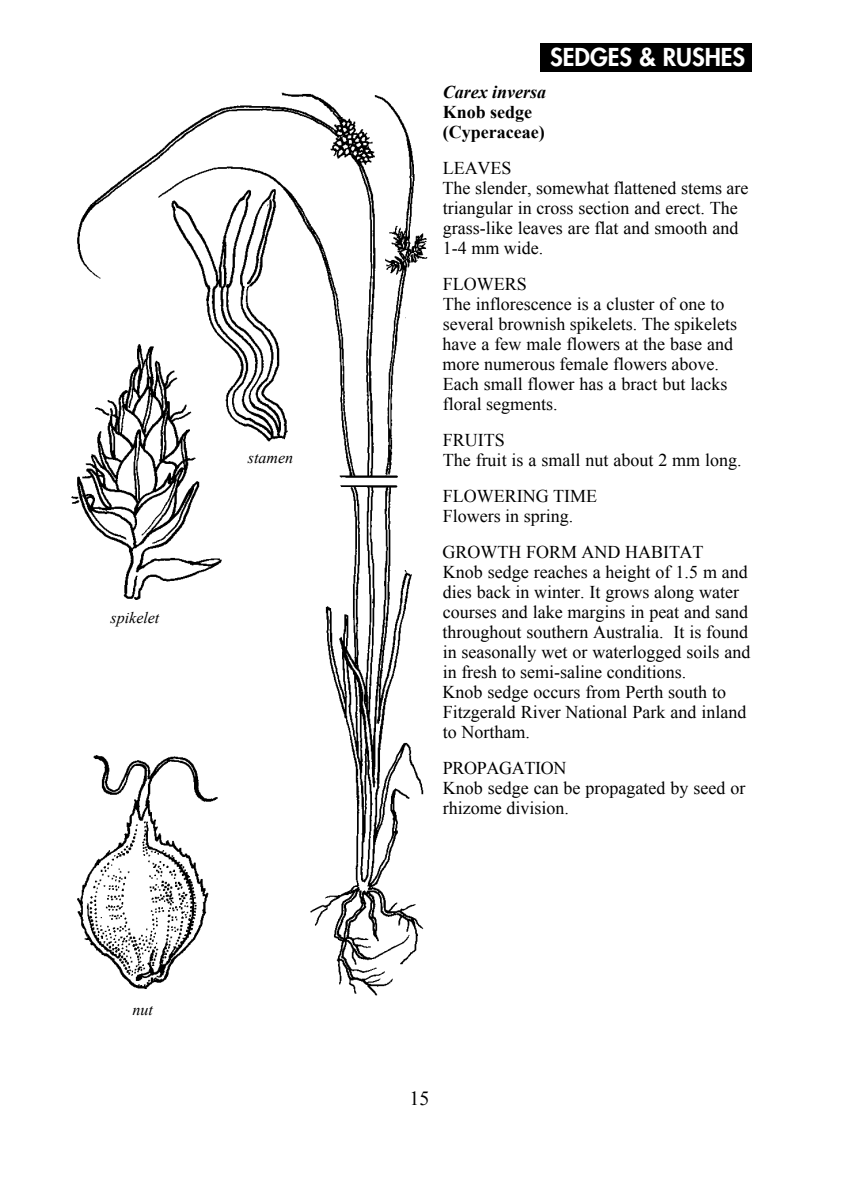
<style>
.page{position:relative;width:842px;height:1190px;background:#fff}
.page>*{position:absolute;margin:0;border:0;box-sizing:border-box;transform-origin:0 0}
.t1{font:800 24px "Futura";color:#fff}
.t2{font:20px "Times New Roman";color:#000}
.t3{font:18px/20px "Times New Roman";color:#000}
.t4{font:700 18px/20px "Times New Roman";color:#000}
.t5{font:italic 700 18px "Times New Roman";color:#000}
.t6{font:italic 16px "Times New Roman";color:#000}
</style>
<div class="page">
<div style="left:540px;top:44px;width:212px;height:28px;background:#000"></div>
<img style="left:71px;top:92px;width:357px;height:904px">
<p class="t6" style="left:111px;top:608px;width:50px">spikelet</p>
<p class="t6" style="left:248px;top:448px;width:47px">stamen</p>
<p class="t6" style="left:133px;top:1001px;width:22px">nut</p>
<h1 class="t1" style="left:550px;top:46px;width:196px">SEDGES &amp; RUSHES</h1>
<p class="t5" style="left:443px;top:82px;width:105px">Carex inversa</p>
<p class="t4" style="left:443px;top:102px;width:103px">Knob sedge (Cyperaceae)</p>
<p class="t3" style="left:443px;top:158px;width:307px">LEAVES<br>The slender, somewhat flattened stems are triangular in cross section and erect. The grass-like leaves are flat and smooth and<br>1-4 mm wide.</p>
<p class="t3" style="left:443px;top:274px;width:296px">FLOWERS<br>The inflorescence is a cluster of one to several brownish spikelets. The spikelets have a few male flowers at the base and more numerous female flowers above.<br>Each small flower has a bract but lacks floral segments.</p>
<p class="t3" style="left:443px;top:430px;width:301px">FRUITS<br>The fruit is a small nut about 2 mm long.</p>
<p class="t3" style="left:443px;top:486px;width:156px">FLOWERING TIME<br>Flowers in spring.</p>
<p class="t3" style="left:443px;top:542px;width:309px">GROWTH FORM AND HABITAT<br>Knob sedge reaches a height of 1.5 m and dies back in winter. It grows along water courses and lake margins in peat and sand throughout southern Australia. It is found in seasonally wet or waterlogged soils and in fresh to semi-saline conditions.<br>Knob sedge occurs from Perth south to Fitzgerald River National Park and inland to Northam.</p>
<p class="t3" style="left:443px;top:758px;width:304px">PROPAGATION<br>Knob sedge can be propagated by seed or rhizome division.</p>
<p class="t2" style="left:410px;top:1087px;width:21px">15</p>
</div>
